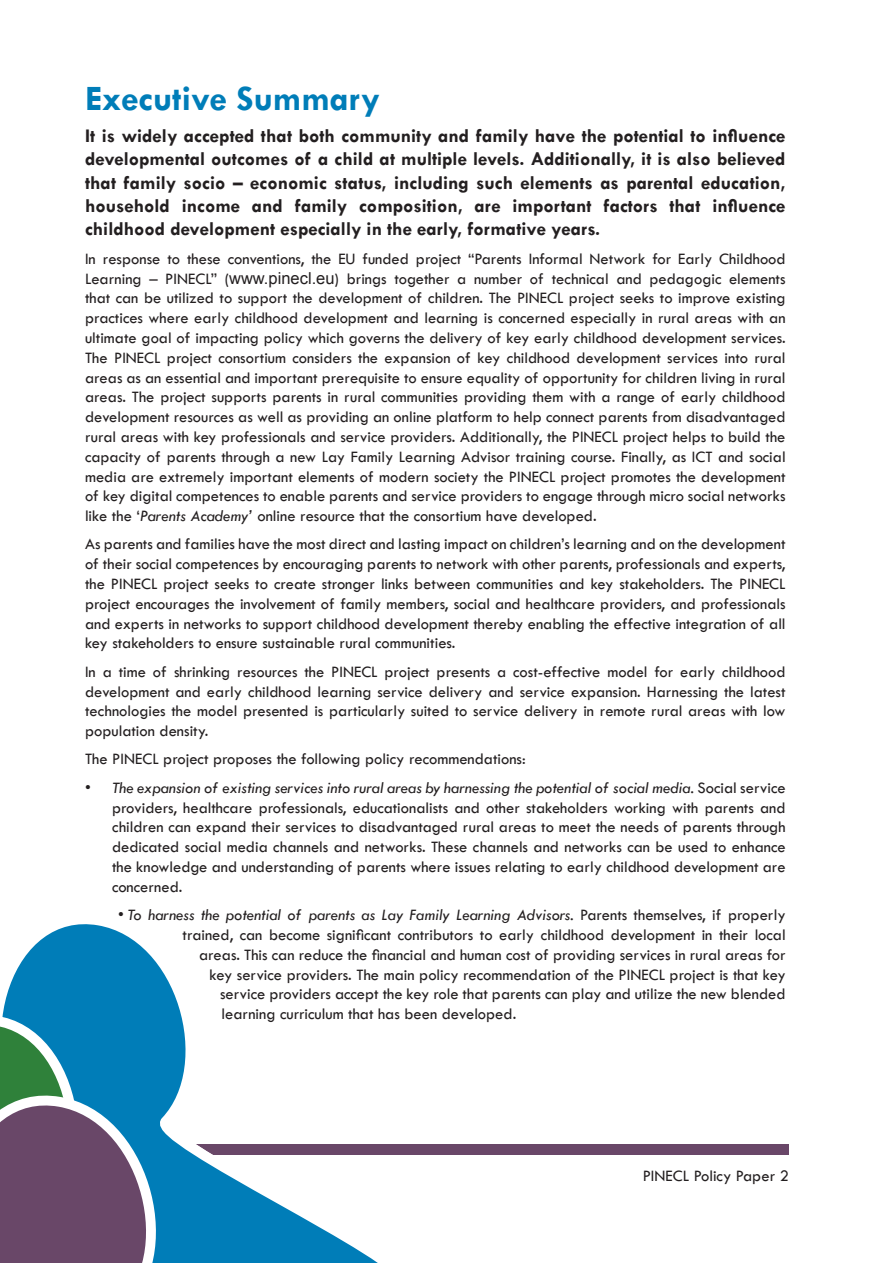
<style>
.page{position:relative;width:893px;height:1263px;background:#fff}
.page>*{position:absolute;margin:0;border:0;box-sizing:border-box;transform-origin:0 0}
.Headline{font:700 36px "Tw Cen";color:#007db8}
.t1{font:700 19.5px/23.4px "Tw Cen";color:#231f20;text-align:justify}
.t2{font:16.5px/19.8px "Tw Cen";color:#231f20;text-align:justify}
.t3{font:italic 16.5px "Tw Cen";color:#231f20}
.s1{font-family:"Arial"}
.s2{font-style:italic}
.s3{font-style:normal}
</style>
<div class="page">
<div style="left:85px;top:1144px;width:704px;height:10px;background:#694768"></div>
<svg style="left:7px;top:924px;width:408px;height:339px"></svg>
<svg style="left:0;top:994px;width:137px;height:81px;background:#1c88aa"></svg>
<svg style="left:0;top:1075px;width:375px;height:188px"></svg>
<p class="Headline" style="left:85px;top:77px;width:296px">Executive Summary</p>
<p class="t1" style="left:85px;top:123px;width:702px">It is widely accepted that both community and family have the potential to influence developmental outcomes of a child at multiple levels. Additionally, it is also believed that family socio – economic status, including such elements as parental education, household income and family composition, are important factors that influence childhood development especially in the early, formative years.</p>
<p class="t2" style="left:85px;top:249px;width:702px">In response to these conventions, the EU funded project “Parents Informal Network for Early Childhood Learning – PINECL” (<span class="s1">www.pinecl.eu</span>) brings together a number of technical and pedagogic elements that can be utilized to support the development of children. The PINECL project seeks to improve existing practices where early childhood development and learning is concerned especially in rural areas with an ultimate goal of impacting policy which governs the delivery of key early childhood development services.<br>The PINECL project consortium considers the expansion of key childhood development services into rural areas as an essential and important prerequisite to ensure equality of opportunity for children living in rural areas. The project supports parents in rural communities providing them with a range of early childhood development resources as well as providing an online platform to help connect parents from disadvantaged rural areas with key professionals and service providers. Additionally, the PINECL project helps to build the capacity of parents through a new Lay Family Learning Advisor training course. Finally, as ICT and social media are extremely important elements of modern society the PINECL project promotes the development of key digital competences to enable parents and service providers to engage through micro social networks like the ‘<span class="s2">Parents Academy’</span> online resource that the consortium have developed.</p>
<p class="t2" style="left:85px;top:534px;width:702px">As parents and families have the most direct and lasting impact on children’s learning and on the development of their social competences by encouraging parents to network with other parents, professionals and experts, the PINECL project seeks to create stronger links between communities and key stakeholders. The PINECL project encourages the involvement of family members, social and healthcare providers, and professionals and experts in networks to support childhood development thereby enabling the effective integration of all key stakeholders to ensure sustainable rural communities.</p>
<p class="t2" style="left:85px;top:662px;width:702px">In a time of shrinking resources the PINECL project presents a cost-effective model for early childhood development and early childhood learning service delivery and service expansion. Harnessing the latest technologies the model presented is particularly suited to service delivery in remote rural areas with low population density.</p>
<p class="t2" style="left:85px;top:749px;width:442px">The PINECL project proposes the following policy recommendations:</p>
<p class="t2" style="left:112px;top:778px;width:675px;text-indent:-27px"><span class="s2">• The expansion of existing services into rural areas by harnessing the potential of social media.</span> Social service providers, healthcare professionals, educationalists and other stakeholders working with parents and children can expand their services to disadvantaged rural areas to meet the needs of parents through dedicated social media channels and networks. These channels and networks can be used to enhance the knowledge and understanding of parents where issues relating to early childhood development are concerned.</p>
<p class="t3" style="left:118px;top:905px;width:669px">• To harness the potential of parents as Lay Family Learning Advisors. <span class="s3">Parents themselves, if properly</span></p>
<p class="t2" style="left:183px;top:925px;width:605px">trained, can become significant contributors to early childhood development in their local</p>
<p class="t2" style="left:199px;top:944px;width:588px">areas. This can reduce the financial and human cost of providing services in rural areas for</p>
<p class="t2" style="left:210px;top:964px;width:577px">key service providers. The main policy recommendation of the PINECL project is that key</p>
<p class="t2" style="left:220px;top:984px;width:567px">service providers accept the key role that parents can play and utilize the new blended</p>
<p class="t2" style="left:222px;top:1004px;width:296px">learning curriculum that has been developed.</p>
<p class="t2" style="left:643px;top:1166px;width:148px">PINECL Policy Paper 2</p>
</div>
